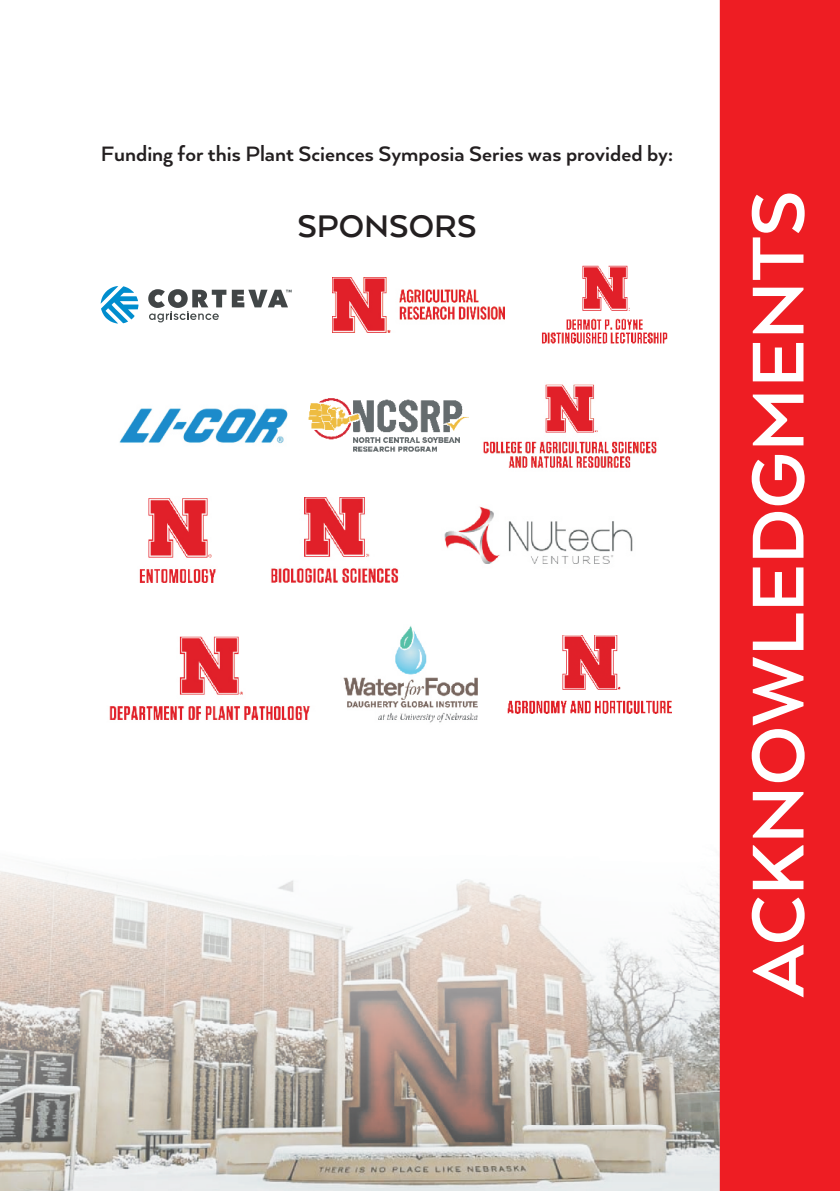
<style>
.page{position:relative;width:840px;height:1191px;background:#fff}
.page>*{position:absolute;margin:0;border:0;box-sizing:border-box;transform-origin:0 0}
.t1{font:700 84.4px "Arquitecta W00";color:#fff}
.t2{font:700 36px "Arquitecta W00";color:#231f20}
.t3{font:700 24px "Arquitecta W00";color:#231f20}
</style>
<div class="page">
<img style="left:0;top:700px;width:719px;height:491px">
<div style="left:719px;top:0;width:120px;height:1191px;background:#ee1d23"></div>
<img style="left:542px;top:265px;width:126px;height:79px">
<svg style="left:232px;top:290px;width:59px;height:17px"></svg>
<svg style="left:148px;top:289px;width:78px;height:33px"></svg>
<svg style="left:101px;top:286px;width:37px;height:37px"></svg>
<img style="left:332px;top:277px;width:172px;height:55px">
<img style="left:271px;top:497px;width:128px;height:86px">
<img style="left:139px;top:498px;width:77px;height:85px">
<img style="left:444px;top:506px;width:189px;height:58px">
<img style="left:101px;top:636px;width:214px;height:88px">
<img style="left:340px;top:626px;width:142px;height:98px">
<img style="left:507px;top:635px;width:163px;height:78px">
<img style="left:119px;top:408px;width:169px;height:36px">
<img style="left:308px;top:398px;width:161px;height:54px">
<img style="left:483px;top:384px;width:174px;height:84px">
<div style="left:816px;top:496px;width:23px;height:295px;background:#ee1d23"></div>
<p class="t3" style="left:101px;top:140px;width:573px">Funding for this Plant Sciences Symposia Series was provided by:</p>
<h2 class="t2" style="left:297px;top:205px;width:180px">SPONSORS</h2>
<h1 class="t1" style="left:729px;top:997px;width:808px;rotate:-90deg">ACKNOWLEDGMENTS</h1>
</div>
